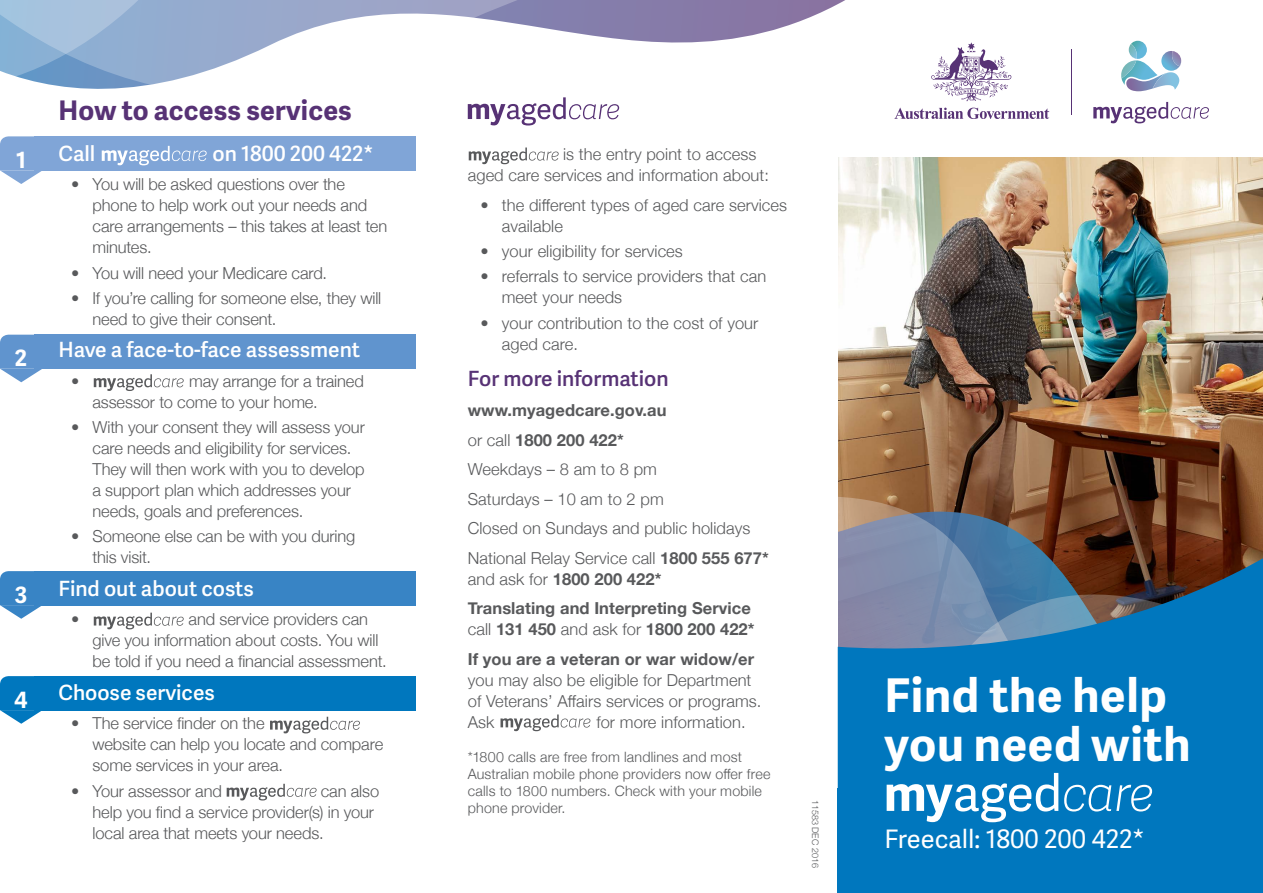
<style>
.page{position:relative;width:1263px;height:893px;background:#fff}
.page>*{position:absolute;margin:0;border:0;box-sizing:border-box;transform-origin:0 0}
.t1{font:700 46.5px/49.5px "Adelle Sans";letter-spacing:.015em;color:#fff}
.Head_1{font:700 27px "Adelle Sans";letter-spacing:.01em;color:#573275}
.t2{font:25.5px "Adelle Sans";color:#fff}
.Box_Arrow_Text{font:700 22.5px "Adelle Sans";color:#fff}
.Head_2{font:600 21px "Adelle Sans";color:#fff}
.Head_2-2{font:600 21px "Adelle Sans";color:#573275}
.Body{font:300 16.5px/21px "Helvetica Neue";letter-spacing:-.005em;color:#58595b}
.Body-2{font:700 16.5px/21px "Helvetica Neue";letter-spacing:.005em;color:#58595b}
.Paragraph_Style_1{font:700 16.5px "Helvetica Neue";letter-spacing:.005em;color:#58595b}
.Body-3{font:300 14.25px/17.1px "Helvetica Neue";letter-spacing:.015em;color:#58595b}
.t3{font:300 9px "Helvetica Neue";color:#58595b}
.s1{font-weight:300}
.s2{font-weight:700}
</style>
<div class="page">
<img style="left:838px;top:157px;width:425px;height:361px">
<svg style="left:838px;top:496px;width:198px;height:22px;background:#8b694f"></svg>
<div style="left:34px;top:136px;width:383px;height:34px;background:#80a5d7"></div>
<div style="left:34px;top:335px;width:383px;height:34px;background:#6094ce"></div>
<div style="left:34px;top:571px;width:383px;height:34px;background:#3884c5"></div>
<div style="left:34px;top:676px;width:383px;height:34px;background:#0077be"></div>
<svg style="left:894px;top:40px;width:315px;height:83px"></svg>
<hr style="left:1071px;top:49px;width:1px;height:66px;background:#573275">
<div style="left:838px;top:788px;width:425px;height:105px;background:#0077be"></div>
<svg style="left:0;top:136px;width:43px;height:48px"></svg>
<svg style="left:0;top:335px;width:42px;height:47px"></svg>
<svg style="left:0;top:571px;width:43px;height:48px"></svg>
<svg style="left:0;top:676px;width:43px;height:48px"></svg>
<svg style="left:0;top:0;width:935px;height:96px"></svg>
<svg style="left:838px;top:518px;width:425px;height:305px;background:#2771a1"></svg>
<svg style="left:468px;top:97px;width:151px;height:29px"></svg>
<svg style="left:94px;top:374px;width:90px;height:17px"></svg>
<svg style="left:94px;top:613px;width:90px;height:16px"></svg>
<svg style="left:270px;top:717px;width:90px;height:16px"></svg>
<svg style="left:469px;top:148px;width:90px;height:16px"></svg>
<svg style="left:500px;top:714px;width:90px;height:17px"></svg>
<svg style="left:227px;top:784px;width:90px;height:16px"></svg>
<svg style="left:887px;top:773px;width:171px;height:49px"></svg>
<svg style="left:1064px;top:785px;width:88px;height:26px"></svg>
<svg style="left:102px;top:146px;width:105px;height:19px"></svg>
<p class="Box_Arrow_Text" style="left:16px;top:143px;width:11px">1</p>
<p class="Box_Arrow_Text" style="left:15px;top:342px;width:14px">2</p>
<p class="Box_Arrow_Text" style="left:15px;top:578px;width:14px">3</p>
<p class="Box_Arrow_Text" style="left:14px;top:683px;width:15px">4</p>
<p class="Head_1" style="left:58px;top:90px;width:295px">How to access services</p>
<p class="Head_2" style="left:58px;top:138px;width:38px">Call</p>
<p class="Head_2" style="left:213px;top:138px;width:162px">on 1800 200 422*</p>
<p class="Body" style="left:92px;top:173px;width:296px;text-indent:-21px">• You will be asked questions over the phone to help work out your needs and care arrangements – this takes at least ten minutes.</p>
<p class="Body" style="left:71px;top:261px;width:257px">• You will need your Medicare card.</p>
<p class="Body" style="left:92px;top:286px;width:290px;text-indent:-21px">• If you’re calling for someone else, they will need to give their consent.</p>
<p class="Head_2" style="left:58px;top:335px;width:303px">Have a face-to-face assessment</p>
<p class="Body" style="left:71px;top:369px;width:10px">•</p>
<p class="Body" style="left:92px;top:369px;width:273px;text-indent:97px">may arrange for a trained assessor to come to your home.</p>
<p class="Body" style="left:92px;top:416px;width:274px;text-indent:-21px">• With your consent they will assess your care needs and eligibility for services.<br>They will then work with you to develop a support plan which addresses your needs, goals and preferences.</p>
<p class="Body" style="left:92px;top:525px;width:264px;text-indent:-21px">• Someone else can be with you during this visit.</p>
<p class="Head_2" style="left:58px;top:573px;width:197px">Find out about costs</p>
<p class="Body" style="left:71px;top:608px;width:10px">•</p>
<p class="Body" style="left:92px;top:608px;width:296px;text-indent:96px">and service providers can give you information about costs. You will be told if you need a financial assessment.</p>
<p class="Head_2" style="left:58px;top:677px;width:158px">Choose services</p>
<p class="Body" style="left:92px;top:712px;width:292px;text-indent:-21px">• The service finder on the<br>website can help you locate and compare some services in your area.</p>
<p class="Body" style="left:71px;top:779px;width:152px">• Your assessor and</p>
<p class="Body" style="left:92px;top:779px;width:288px;text-indent:228px">can also help you find a service provider(s) in your local area that meets your needs.</p>
<p class="Body" style="left:468px;top:143px;width:303px;text-indent:95px">is the entry point to access aged care services and information about:</p>
<p class="Body" style="left:502px;top:193px;width:287px;text-indent:-21px">• the different types of aged care services available</p>
<p class="Body" style="left:480px;top:240px;width:204px">• your eligibility for services</p>
<p class="Body" style="left:502px;top:265px;width:266px;text-indent:-21px">• referrals to service providers that can meet your needs</p>
<p class="Body" style="left:502px;top:311px;width:258px;text-indent:-21px">• your contribution to the cost of your aged care.</p>
<p class="Head_2-2" style="left:468px;top:364px;width:202px">For more information</p>
<p class="Paragraph_Style_1" style="left:468px;top:397px;width:200px">www.myagedcare.gov.au</p>
<p class="Body-2" style="left:468px;top:430px;width:158px"><span class="s1">or call</span> 1800 200 422*</p>
<p class="Body" style="left:468px;top:457px;width:191px">Weekdays – 8 am to 8 pm</p>
<p class="Body" style="left:468px;top:487px;width:198px">Saturdays – 10 am to 2 pm</p>
<p class="Body" style="left:468px;top:516px;width:284px">Closed on Sundays and public holidays</p>
<p class="Body" style="left:468px;top:546px;width:303px">National Relay Service call <span class="s2">1800 555 677* </span>and ask for <span class="s2">1800 200 422*</span></p>
<p class="Body-2" style="left:468px;top:598px;width:288px">Translating and Interpreting Service <span class="s1">call</span> 131 450 <span class="s1">and ask for</span> 1800 200 422*</p>
<p class="Body" style="left:468px;top:647px;width:295px"><span class="s2">If you are a veteran or war widow/er </span>you may also be eligible for Department of Veterans’ Affairs services or programs.<br>Ask</p>
<p class="Body" style="left:596px;top:710px;width:151px">for more information.</p>
<p class="Body-3" style="left:468px;top:747px;width:304px">*1800 calls are free from landlines and most Australian mobile phone providers now offer free calls to 1800 numbers. Check with your mobile phone provider.</p>
<p class="t3" style="left:822px;top:800px;width:69px;rotate:90deg">11583 DEC 2016</p>
<p class="t1" style="left:884px;top:668px;width:308px">Find the help you need with</p>
<p class="t2" style="left:884px;top:821px;width:261px">Freecall: 1800 200 422*</p>
</div>
